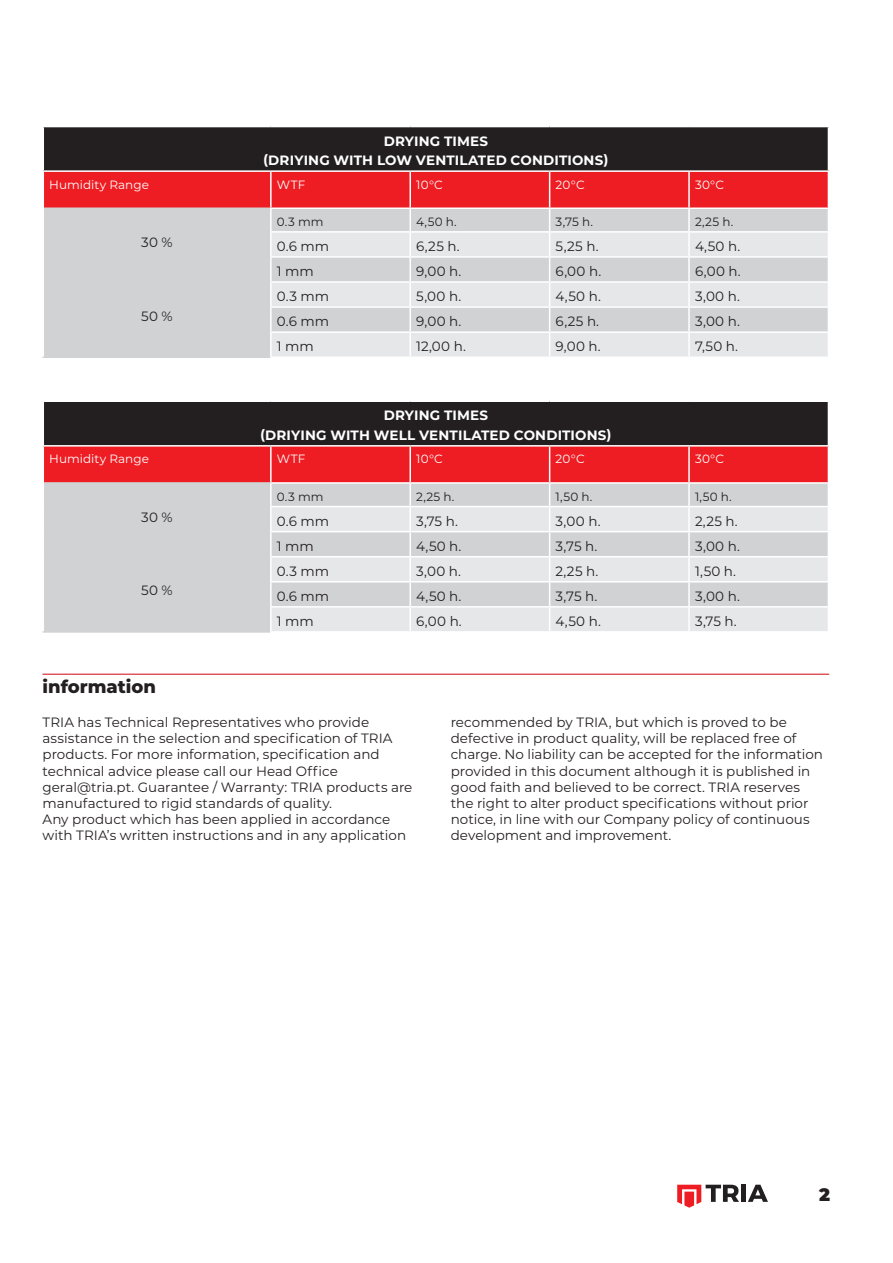
<style>
.page{position:relative;width:893px;height:1263px;background:#fff}
.page>*{position:absolute;margin:0;border:0;box-sizing:border-box;transform-origin:0 0}
.SUBTÍTULOS{font:800 18px "Montserrat";color:#231f20}
.t1{font:900 18px "Montserrat";color:#231f20}
.t2{font:13.5px/16.2px "Montserrat";letter-spacing:.005em;color:#231f20}
.t3{font:700 13.5px "Montserrat";letter-spacing:.015em;color:#fff}
.t4{font:12px "Montserrat";letter-spacing:.01em;color:#fff}
.t5{font:12px "Montserrat";letter-spacing:.02em;color:#231f20}
</style>
<div class="page">
<div style="left:741px;top:1185px;width:5px;height:17px;background:#231f20"></div>
<svg style="left:748px;top:1185px;width:20px;height:17px"></svg>
<svg style="left:677px;top:1185px;width:62px;height:23px"></svg>
<div style="left:43px;top:127px;width:785px;height:44px;background:#231f20"></div>
<hr style="left:43px;top:127px;width:1px;height:43px;background:#fff">
<hr style="left:271px;top:170px;width:139px;height:2px;background:#fff">
<hr style="left:410px;top:170px;width:140px;height:2px;background:#fff">
<hr style="left:550px;top:170px;width:139px;height:2px;background:#fff">
<hr style="left:689px;top:170px;width:140px;height:2px;background:#fff">
<hr style="left:43px;top:356px;width:227px;height:2px;background:#d1d2d4">
<hr style="left:43px;top:170px;width:228px;height:2px;background:#fff">
<svg style="left:43px;top:171px;width:786px;height:185px;background:#deb7ba"></svg>
<hr style="left:270px;top:333px;width:2px;height:23px;background:#fff">
<div style="left:43px;top:401px;width:785px;height:45px;background:#231f20"></div>
<hr style="left:43px;top:400px;width:228px;height:2px;background:#fff">
<hr style="left:43px;top:402px;width:1px;height:43px;background:#fff">
<hr style="left:271px;top:400px;width:139px;height:2px;background:#fff">
<hr style="left:410px;top:400px;width:140px;height:2px;background:#fff">
<hr style="left:550px;top:400px;width:139px;height:2px;background:#fff">
<hr style="left:689px;top:400px;width:140px;height:2px;background:#fff">
<hr style="left:271px;top:445px;width:139px;height:2px;background:#fff">
<hr style="left:410px;top:445px;width:140px;height:2px;background:#fff">
<hr style="left:550px;top:445px;width:139px;height:2px;background:#fff">
<hr style="left:689px;top:445px;width:140px;height:2px;background:#fff">
<hr style="left:43px;top:631px;width:227px;height:2px;background:#d1d2d4">
<hr style="left:43px;top:445px;width:228px;height:2px;background:#fff">
<svg style="left:43px;top:446px;width:786px;height:185px;background:#deb7ba"></svg>
<hr style="left:270px;top:608px;width:2px;height:23px;background:#fff">
<hr style="left:43px;top:674px;width:786px;height:1px;background:#d1232a">
<p class="t3" style="left:384px;top:131px;width:106px">DRYING TIMES</p>
<p class="t3" style="left:263px;top:151px;width:347px">(DRIYING WITH LOW VENTILATED CONDITIONS)</p>
<p class="t4" style="left:49px;top:176px;width:101px">Humidity Range</p>
<p class="t4" style="left:277px;top:176px;width:30px">WTF</p>
<p class="t4" style="left:416px;top:176px;width:28px">10°C</p>
<p class="t4" style="left:556px;top:176px;width:31px">20°C</p>
<p class="t4" style="left:695px;top:176px;width:31px">30°C</p>
<p class="t2" style="left:141px;top:233px;width:33px">30 %</p>
<p class="t2" style="left:141px;top:307px;width:33px">50 %</p>
<p class="t5" style="left:277px;top:213px;width:48px">0.3 mm</p>
<p class="t5" style="left:416px;top:213px;width:42px">4,50 h.</p>
<p class="t5" style="left:556px;top:213px;width:39px">3,75 h.</p>
<p class="t5" style="left:695px;top:213px;width:40px">2,25 h.</p>
<p class="t2" style="left:277px;top:238px;width:54px">0.6 mm</p>
<p class="t2" style="left:416px;top:238px;width:45px">6,25 h.</p>
<p class="t2" style="left:556px;top:238px;width:44px">5,25 h.</p>
<p class="t2" style="left:695px;top:238px;width:47px">4,50 h.</p>
<p class="t2" style="left:277px;top:263px;width:38px">1 mm</p>
<p class="t2" style="left:416px;top:263px;width:47px">9,00 h.</p>
<p class="t2" style="left:556px;top:263px;width:47px">6,00 h.</p>
<p class="t2" style="left:695px;top:263px;width:47px">6,00 h.</p>
<p class="t2" style="left:277px;top:288px;width:54px">0.3 mm</p>
<p class="t2" style="left:416px;top:288px;width:46px">5,00 h.</p>
<p class="t2" style="left:556px;top:288px;width:47px">4,50 h.</p>
<p class="t2" style="left:695px;top:288px;width:46px">3,00 h.</p>
<p class="t2" style="left:277px;top:313px;width:54px">0.6 mm</p>
<p class="t2" style="left:416px;top:313px;width:47px">9,00 h.</p>
<p class="t2" style="left:556px;top:313px;width:45px">6,25 h.</p>
<p class="t2" style="left:695px;top:313px;width:46px">3,00 h.</p>
<p class="t2" style="left:277px;top:338px;width:38px">1 mm</p>
<p class="t2" style="left:416px;top:338px;width:51px">12,00 h.</p>
<p class="t2" style="left:556px;top:338px;width:47px">9,00 h.</p>
<p class="t2" style="left:695px;top:338px;width:45px">7,50 h.</p>
<p class="t3" style="left:384px;top:406px;width:106px">DRYING TIMES</p>
<p class="t3" style="left:260px;top:425px;width:353px">(DRIYING WITH WELL VENTILATED CONDITIONS)</p>
<p class="t4" style="left:49px;top:451px;width:101px">Humidity Range</p>
<p class="t4" style="left:277px;top:451px;width:30px">WTF</p>
<p class="t4" style="left:416px;top:451px;width:28px">10°C</p>
<p class="t4" style="left:556px;top:451px;width:31px">20°C</p>
<p class="t4" style="left:695px;top:451px;width:31px">30°C</p>
<p class="t2" style="left:141px;top:508px;width:33px">30 %</p>
<p class="t2" style="left:141px;top:582px;width:33px">50 %</p>
<p class="t5" style="left:277px;top:488px;width:48px">0.3 mm</p>
<p class="t5" style="left:416px;top:488px;width:40px">2,25 h.</p>
<p class="t5" style="left:556px;top:488px;width:38px">1,50 h.</p>
<p class="t5" style="left:695px;top:488px;width:38px">1,50 h.</p>
<p class="t2" style="left:277px;top:512px;width:54px">0.6 mm</p>
<p class="t2" style="left:416px;top:512px;width:43px">3,75 h.</p>
<p class="t2" style="left:556px;top:512px;width:46px">3,00 h.</p>
<p class="t2" style="left:695px;top:512px;width:44px">2,25 h.</p>
<p class="t2" style="left:277px;top:537px;width:38px">1 mm</p>
<p class="t2" style="left:416px;top:537px;width:47px">4,50 h.</p>
<p class="t2" style="left:556px;top:537px;width:43px">3,75 h.</p>
<p class="t2" style="left:695px;top:537px;width:46px">3,00 h.</p>
<p class="t2" style="left:277px;top:562px;width:54px">0.3 mm</p>
<p class="t2" style="left:416px;top:562px;width:46px">3,00 h.</p>
<p class="t2" style="left:556px;top:562px;width:44px">2,25 h.</p>
<p class="t2" style="left:695px;top:562px;width:43px">1,50 h.</p>
<p class="t2" style="left:277px;top:587px;width:54px">0.6 mm</p>
<p class="t2" style="left:416px;top:587px;width:47px">4,50 h.</p>
<p class="t2" style="left:556px;top:587px;width:43px">3,75 h.</p>
<p class="t2" style="left:695px;top:587px;width:46px">3,00 h.</p>
<p class="t2" style="left:277px;top:612px;width:38px">1 mm</p>
<p class="t2" style="left:416px;top:612px;width:47px">6,00 h.</p>
<p class="t2" style="left:556px;top:612px;width:47px">4,50 h.</p>
<p class="t2" style="left:695px;top:612px;width:43px">3,75 h.</p>
<p class="SUBTÍTULOS" style="left:43px;top:673px;width:115px">information</p>
<p class="t2" style="left:43px;top:714px;width:371px">TRIA has Technical Representatives who provide assistance in the selection and specification of TRIA products. For more information, specification and technical advice please call our Head Office geral@tria.pt. Guarantee / Warranty: TRIA products are manufactured to rigid standards of quality.<br>Any product which has been applied in accordance with TRIA’s written instructions and in any application</p>
<p class="t2" style="left:451px;top:714px;width:374px">recommended by TRIA, but which is proved to be defective in product quality, will be replaced free of charge. No liability can be accepted for the information provided in this document although it is published in good faith and believed to be correct. TRIA reserves the right to alter product specifications without prior notice, in line with our Company policy of continuous development and improvement.</p>
<h1 class="t1" style="left:819px;top:1181px;width:12px">2</h1>
</div>
